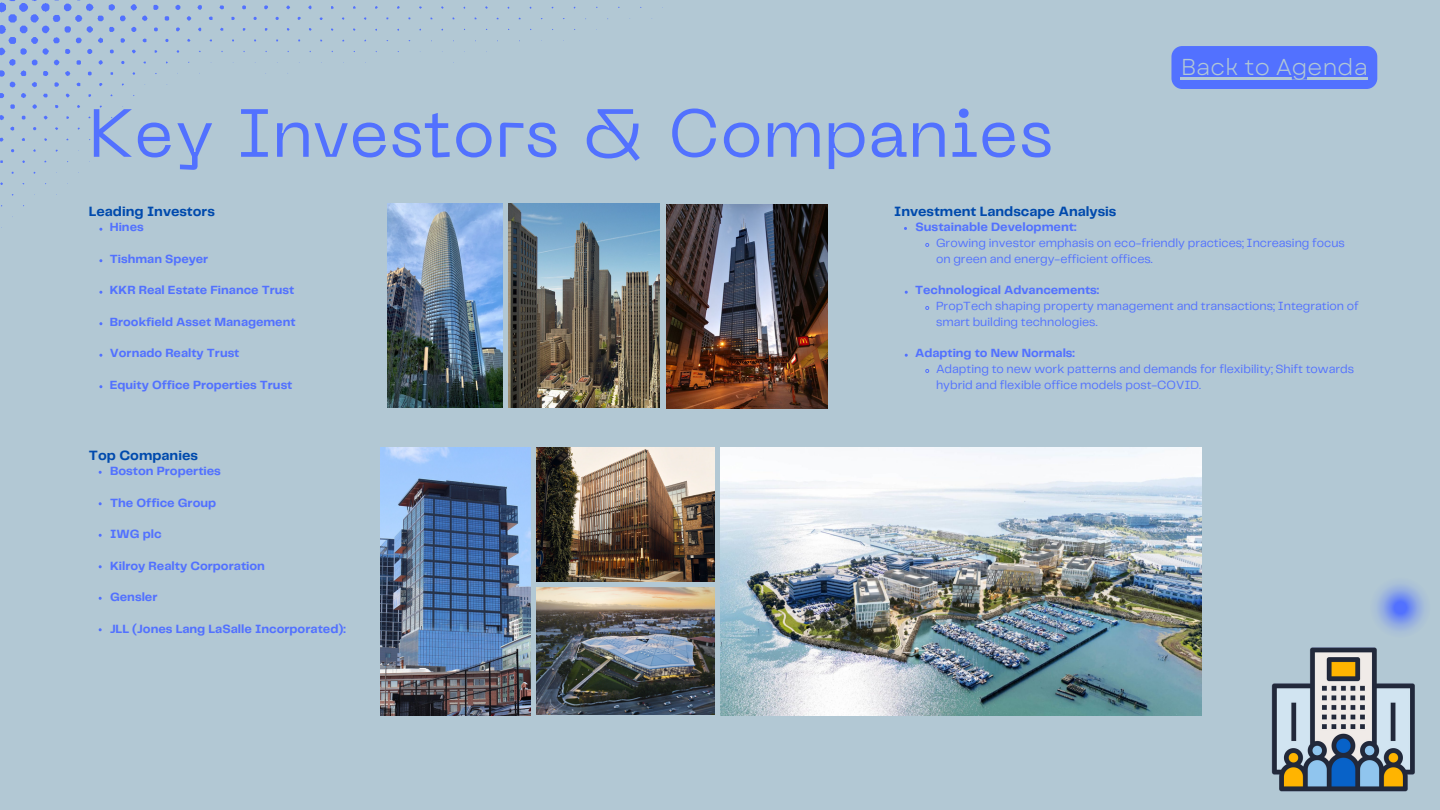
<style>
.page{position:relative;width:1440px;height:810px;background:#b2c8d4}
.page>*{position:absolute;margin:0;border:0;box-sizing:border-box;transform-origin:0 0}
.t1{font:67.5px "PP Neue Machina";color:#5271ff}
.t2{font:23px "Garet";color:#b2c8d4}
.t3{font:700 14px "Telegraf";color:#004aad}
.t4{font:700 12.5px "Telegraf";color:#5271ff}
.t5{font:700 12.4px "Telegraf";color:#5271ff}
.t6{font:12.3px/15.8px "Telegraf";color:#5271ff}
.t7{font:700 12.3px "Telegraf";color:#5271ff}
</style>
<div class="page">
<svg style="left:109px;top:27px;width:5px;height:5px"></svg>
<svg style="left:0;top:93px;width:4px;height:5px"></svg>
<svg style="left:109px;top:4px;width:49px;height:17px"></svg>
<svg style="left:175px;top:5px;width:5px;height:5px"></svg>
<svg style="left:131px;top:27px;width:5px;height:5px"></svg>
<svg style="left:21px;top:93px;width:5px;height:5px"></svg>
<svg style="left:0;top:115px;width:4px;height:5px"></svg>
<svg style="left:10px;top:104px;width:5px;height:5px"></svg>
<svg style="left:165px;top:16px;width:4px;height:5px"></svg>
<svg style="left:197px;top:5px;width:5px;height:5px"></svg>
<svg style="left:121px;top:38px;width:4px;height:5px"></svg>
<svg style="left:187px;top:16px;width:4px;height:5px"></svg>
<svg style="left:32px;top:104px;width:5px;height:5px"></svg>
<svg style="left:43px;top:94px;width:5px;height:3px"></svg>
<svg style="left:220px;top:5px;width:4px;height:4px"></svg>
<svg style="left:154px;top:28px;width:4px;height:3px"></svg>
<svg style="left:110px;top:50px;width:4px;height:3px"></svg>
<svg style="left:242px;top:5px;width:4px;height:4px"></svg>
<svg style="left:22px;top:116px;width:4px;height:4px"></svg>
<svg style="left:176px;top:27px;width:4px;height:4px"></svg>
<svg style="left:143px;top:38px;width:3px;height:5px"></svg>
<svg style="left:264px;top:5px;width:4px;height:4px"></svg>
<svg style="left:10px;top:126px;width:4px;height:5px"></svg>
<svg style="left:209px;top:16px;width:4px;height:4px"></svg>
<svg style="left:66px;top:94px;width:4px;height:4px"></svg>
<svg style="left:132px;top:50px;width:4px;height:3px"></svg>
<svg style="left:44px;top:116px;width:4px;height:4px"></svg>
<svg style="left:286px;top:5px;width:4px;height:4px"></svg>
<svg style="left:231px;top:17px;width:4px;height:3px"></svg>
<svg style="left:308px;top:5px;width:4px;height:4px"></svg>
<svg style="left:0;top:0;width:104px;height:87px"></svg>
<svg style="left:1377px;top:584px;width:47px;height:48px"></svg>
<div style="left:1171px;top:46px;width:206px;height:43px;background:#5271ff;border-radius:11px"></div>
<hr style="left:1181px;top:77px;width:187px;height:2px;background:#b2c8d4">
<svg style="left:925px;top:243px;width:5px;height:4px"></svg>
<svg style="left:925px;top:306px;width:5px;height:4px"></svg>
<svg style="left:925px;top:369px;width:5px;height:4px"></svg>
<img style="left:388px;top:204px;width:114px;height:204px">
<img style="left:508px;top:204px;width:152px;height:204px">
<img style="left:666px;top:205px;width:161px;height:204px">
<img style="left:381px;top:447px;width:150px;height:268px">
<img style="left:536px;top:447px;width:179px;height:135px">
<img style="left:536px;top:587px;width:179px;height:128px">
<img style="left:720px;top:447px;width:482px;height:268px">
<img style="left:1271px;top:647px;width:144px;height:145px">
<p class="t1" style="left:89px;top:107px;width:965px">Key Investors &amp; Companies</p>
<p class="t2" style="left:1181px;top:51px;width:189px">Back to Agenda</p>
<p class="t3" style="left:89px;top:205px;width:128px">Leading Investors</p>
<p class="t7" style="left:110px;top:222px;width:35px">Hines</p>
<p class="t7" style="left:110px;top:254px;width:100px">Tishman Speyer</p>
<p class="t7" style="left:110px;top:285px;width:186px">KKR Real Estate Finance Trust</p>
<p class="t7" style="left:110px;top:317px;width:187px">Brookfield Asset Management</p>
<p class="t7" style="left:110px;top:348px;width:131px">Vornado Realty Trust</p>
<p class="t7" style="left:110px;top:380px;width:184px">Equity Office Properties Trust</p>
<p class="t3" style="left:89px;top:449px;width:111px">Top Companies</p>
<p class="t5" style="left:110px;top:466px;width:112px">Boston Properties</p>
<p class="t5" style="left:110px;top:497px;width:108px">The Office Group</p>
<p class="t5" style="left:110px;top:529px;width:53px">IWG plc</p>
<p class="t5" style="left:110px;top:560px;width:157px">Kilroy Realty Corporation</p>
<p class="t5" style="left:110px;top:592px;width:49px">Gensler</p>
<p class="t5" style="left:110px;top:623px;width:237px">JLL (Jones Lang LaSalle Incorporated):</p>
<p class="t3" style="left:894px;top:205px;width:224px">Investment Landscape Analysis</p>
<p class="t4" style="left:916px;top:222px;width:163px">Sustainable Development:</p>
<p class="t6" style="left:936px;top:236px;width:410px">Growing investor emphasis on eco-friendly practices; Increasing focus on green and energy-efficient offices.</p>
<p class="t7" style="left:915px;top:285px;width:185px">Technological Advancements:</p>
<p class="t6" style="left:936px;top:299px;width:424px">PropTech shaping property management and transactions; Integration of smart building technologies.</p>
<p class="t7" style="left:915px;top:348px;width:161px">Adapting to New Normals:</p>
<p class="t6" style="left:936px;top:362px;width:420px">Adapting to new work patterns and demands for flexibility; Shift towards hybrid and flexible office models post-COVID.</p>
</div>
